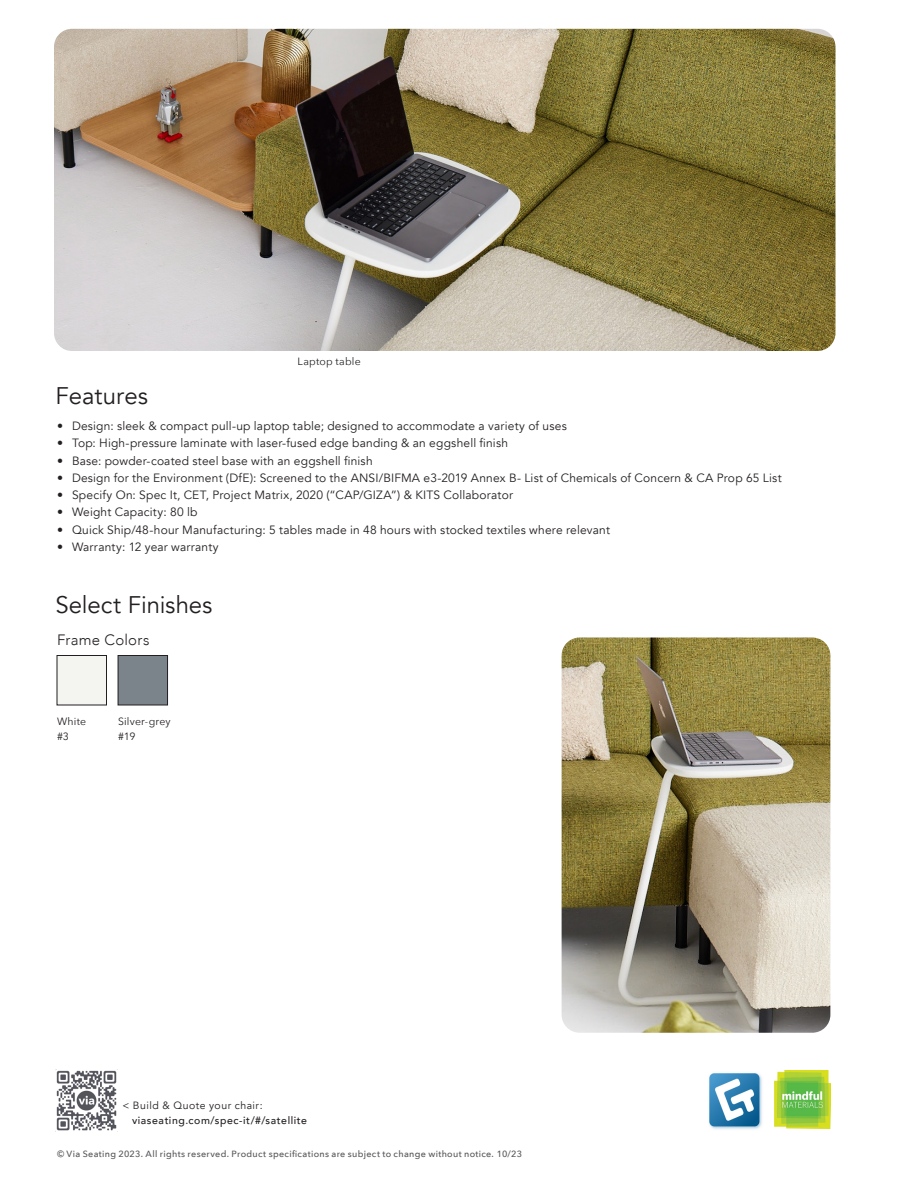
<style>
.page{position:relative;width:918px;height:1188px;background:#fff}
.page>*{position:absolute;margin:0;border:0;box-sizing:border-box;transform-origin:0 0}
.t1{font:24px "Avenir";color:#231f20}
.t2{font:300 15px "Avenir";letter-spacing:.02em;color:#231f20}
.t3{font:12px "Avenir";letter-spacing:.015em;color:#231f20}
.t4{font:500 10.5px "Avenir";letter-spacing:.055em;color:#231f20}
.t5{font:10.5px/15px "Avenir Next";letter-spacing:.02em;color:#231f20}
.t6{font:10.5px "Avenir";letter-spacing:.045em;color:#231f20}
.t7{font:500 9px "Avenir Next";letter-spacing:.035em;color:#575659}
</style>
<div class="page">
<img style="left:775px;top:1070px;width:55px;height:58px">
<img style="left:709px;top:1073px;width:53px;height:56px">
<img style="left:54px;top:29px;width:782px;height:322px">
<div style="left:57px;top:655px;width:50px;height:50px;border:1px solid #231f20"></div>
<div style="left:118px;top:655px;width:50px;height:50px;border:1px solid #231f20"></div>
<img style="left:56px;top:1070px;width:61px;height:61px">
<img style="left:562px;top:638px;width:268px;height:395px">
<p class="t5" style="left:298px;top:354px;width:65px">Laptop table</p>
<h1 class="t1" style="left:56px;top:381px;width:94px">Features</h1>
<p class="t3" style="left:57px;top:419px;width:511px">• Design: sleek &amp; compact pull-up laptop table; designed to accommodate a variety of uses</p>
<p class="t3" style="left:57px;top:436px;width:453px">• Top: High-pressure laminate with laser-fused edge banding &amp; an eggshell finish</p>
<p class="t3" style="left:57px;top:453px;width:317px">• Base: powder-coated steel base with an eggshell finish</p>
<p class="t3" style="left:57px;top:471px;width:726px">• Design for the Environment (DfE): Screened to the ANSI/BIFMA e3-2019 Annex B- List of Chemicals of Concern &amp; CA Prop 65 List</p>
<p class="t3" style="left:57px;top:488px;width:458px">• Specify On: Spec It, CET, Project Matrix, 2020 (“CAP/GIZA”) &amp; KITS Collaborator</p>
<p class="t3" style="left:57px;top:505px;width:142px">• Weight Capacity: 80 lb</p>
<p class="t3" style="left:57px;top:522px;width:555px">• Quick Ship/48-hour Manufacturing: 5 tables made in 48 hours with stocked textiles where relevant</p>
<p class="t3" style="left:57px;top:540px;width:163px">• Warranty: 12 year warranty</p>
<h1 class="t1" style="left:56px;top:590px;width:158px">Select Finishes</h1>
<p class="t2" style="left:57px;top:631px;width:94px">Frame Colors</p>
<p class="t5" style="left:57px;top:713px;width:31px">White #3</p>
<p class="t5" style="left:118px;top:713px;width:54px">Silver-grey #19</p>
<p class="t6" style="left:122px;top:1099px;width:142px">&lt; Build &amp; Quote your chair:</p>
<p class="t4" style="left:132px;top:1111px;width:176px">viaseating.com/spec-it/#/satellite</p>
<p class="t7" style="left:57px;top:1146px;width:467px">© Via Seating 2023. All rights reserved. Product specifications are subject to change without notice. 10/23</p>
</div>
